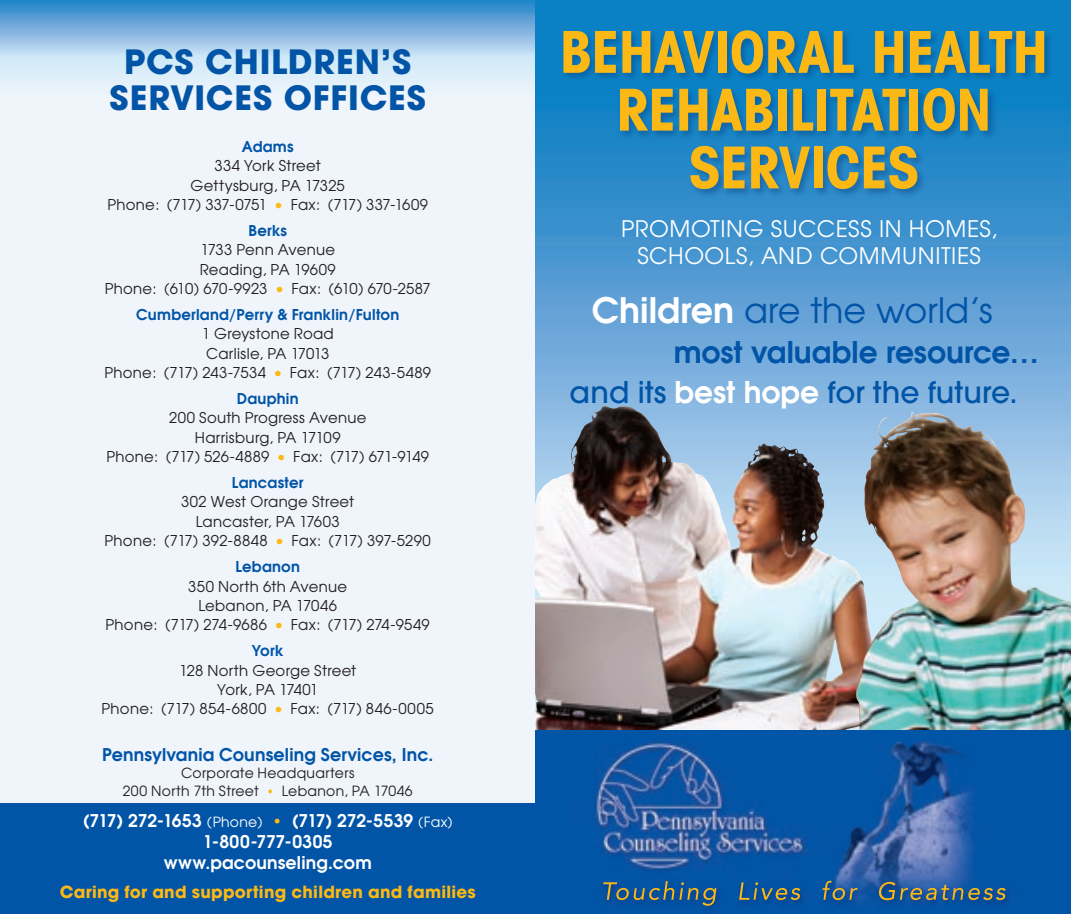
<style>
.page{position:relative;width:1071px;height:914px;background:#fff}
.page>*{position:absolute;margin:0;border:0;box-sizing:border-box;transform-origin:0 0}
.t1{font:700 condensed 57.75px/57.8px "Avant Garde";letter-spacing:-.015em;color:#fcb814;text-align:center}
.t2{font:35px "Avant Garde";letter-spacing:.005em;color:#0154a6}
.t3{font:700 33.25px/36.8px "Avant Garde";letter-spacing:.025em;color:#0154a6;text-align:center}
.t4{font:500 29.75px "Avant Garde";letter-spacing:.005em;color:#0154a6}
.t5{font:600 29.75px "Avant Garde";color:#0154a6}
.t6{font:22.75px "Avant Garde";letter-spacing:.03em;color:#fff}
.t7{font:600 17.5px "Avant Garde";letter-spacing:-.015em;color:#fff}
.t8{font:600 17.5px "Avant Garde";letter-spacing:.01em;color:#0154a6}
.t9{font:600 17.5px "Avant Garde";letter-spacing:.01em;color:#fff}
.t10{font:700 16.62px "Avant Garde";letter-spacing:.015em;color:#fcb814}
.t11{font:14.88px "Avant Garde";letter-spacing:.015em;color:#231f20}
.t12{font:600 14.88px "Avant Garde";letter-spacing:.015em;color:#0154a6}
.t13{font:14.88px "Avant Garde";letter-spacing:-.005em;color:#231f20}
.t14{font:14.88px "Avant Garde";letter-spacing:-.045em;color:#231f20}
.t15{font:14px "Avant Garde";letter-spacing:.025em;color:#231f20}
.s1{color:#fcb814}
.s2{font-weight:700;font-size:12.25px;color:#fcb814}
.s3{font-weight:400;font-size:14px}
.s4{font-weight:700;font-size:15.75px;color:#fcb814}
.s5{font-weight:600;color:#fff}
</style>
<div class="page">
<svg style="left:0;top:0;width:536px;height:803px"></svg>
<div style="left:0;top:803px;width:536px;height:111px;background:#0154a6"></div>
<img style="left:536px;top:0;width:535px;height:411px">
<img style="left:536px;top:407px;width:364px;height:323px">
<img style="left:855px;top:411px;width:216px;height:319px">
<div style="left:536px;top:730px;width:535px;height:184px;background:#0154a6"></div>
<img style="left:595px;top:741px;width:412px;height:168px">
<img style="left:603px;top:880px;width:292px;height:25px">
<div style="left:560px;top:28px;width:494px;height:171px;background:#013371;opacity:.4"></div>
<p class="t3" style="left:110px;top:43px;width:315px">PCS children’s services offices</p>
<p class="t12" style="left:242px;top:137px;width:53px">Adams</p>
<p class="t11" style="left:215px;top:156px;width:108px">334 York Street</p>
<p class="t11" style="left:191px;top:176px;width:156px">Gettysburg, PA 17325</p>
<p class="t11" style="left:107px;top:195px;width:322px">Phone: (717) 337-0751 <span class="s1">•</span> Fax: (717) 337-1609</p>
<p class="t12" style="left:249px;top:221px;width:40px">Berks</p>
<p class="t13" style="left:200px;top:240px;width:136px">1733 Penn Avenue</p>
<p class="t11" style="left:200px;top:260px;width:138px">Reading, PA 19609</p>
<p class="t11" style="left:105px;top:279px;width:328px">Phone: (610) 670-9923 <span class="s1">•</span> Fax: (610) 670-2587</p>
<p class="t12" style="left:136px;top:305px;width:265px">Cumberland/Perry &amp; Franklin/Fulton</p>
<p class="t11" style="left:202px;top:324px;width:133px">1 Greystone Road</p>
<p class="t11" style="left:206px;top:344px;width:125px">Carlisle, PA 17013</p>
<p class="t11" style="left:104px;top:363px;width:328px">Phone: (717) 243-7534 <span class="s1">•</span> Fax: (717) 243-5489</p>
<p class="t12" style="left:237px;top:389px;width:63px">Dauphin</p>
<p class="t11" style="left:169px;top:408px;width:199px">200 South Progress Avenue</p>
<p class="t11" style="left:195px;top:428px;width:147px">Harrisburg, PA 17109</p>
<p class="t11" style="left:106px;top:447px;width:324px">Phone: (717) 526-4889 <span class="s1">•</span> Fax: (717) 671-9149</p>
<p class="t12" style="left:232px;top:473px;width:73px">Lancaster</p>
<p class="t11" style="left:181px;top:492px;width:175px">302 West Orange Street</p>
<p class="t11" style="left:196px;top:512px;width:145px">Lancaster, PA 17603</p>
<p class="t11" style="left:105px;top:531px;width:328px">Phone: (717) 392-8848 <span class="s1">•</span> Fax: (717) 397-5290</p>
<p class="t12" style="left:236px;top:557px;width:66px">Lebanon</p>
<p class="t11" style="left:188px;top:576px;width:160px">350 North 6th Avenue</p>
<p class="t11" style="left:198px;top:596px;width:140px">Lebanon, PA 17046</p>
<p class="t11" style="left:106px;top:615px;width:326px">Phone: (717) 274-9686 <span class="s1">•</span> Fax: (717) 274-9549</p>
<p class="t12" style="left:252px;top:641px;width:33px">York</p>
<p class="t11" style="left:179px;top:660px;width:179px">128 North George Street</p>
<p class="t14" style="left:217px;top:680px;width:102px">York, PA 17401</p>
<p class="t11" style="left:102px;top:699px;width:334px">Phone: (717) 854-6800 <span class="s1">•</span> Fax: (717) 846-0005</p>
<p class="t8" style="left:102px;top:742px;width:333px">Pennsylvania Counseling Services, Inc.</p>
<p class="t15" style="left:181px;top:764px;width:175px">Corporate Headquarters</p>
<p class="t15" style="left:123px;top:781px;width:291px">200 North 7th Street <span class="s2">•</span> Lebanon, PA 17046</p>
<p class="t7" style="left:83px;top:809px;width:371px">(717) 272-1653 <span class="s3">(Phone)</span> <span class="s4">•</span> (717) 272-5539 <span class="s3">(Fax)</span></p>
<p class="t9" style="left:203px;top:830px;width:132px">1-800-777-0305</p>
<p class="t9" style="left:164px;top:851px;width:210px">www.pacounseling.com</p>
<p class="t10" style="left:60px;top:881px;width:418px">Caring for and supporting children and families</p>
<p class="t1" style="left:560px;top:22px;width:490px">BEHAVIORAL HEALTH<br>REHABILITATION</p>
<p class="t1" style="left:688px;top:137px;width:228px">SERVICES</p>
<p class="t6" style="left:621px;top:214px;width:17px">pro</p>
<p class="t6" style="left:670px;top:214px;width:329px">moting success in homes,</p>
<p class="t6" style="left:637px;top:241px;width:17px">schools</p>
<p class="t6" style="left:748px;top:241px;width:232px">, and communities</p>
<p class="t2" style="left:592px;top:288px;width:402px"><span class="s5">Children</span> are the world’s</p>
<p class="t5" style="left:674px;top:332px;width:367px">most valuable resource…</p>
<p class="t4" style="left:570px;top:373px;width:450px">and its <span class="s5">best hope</span> for the future.</p>
</div>
